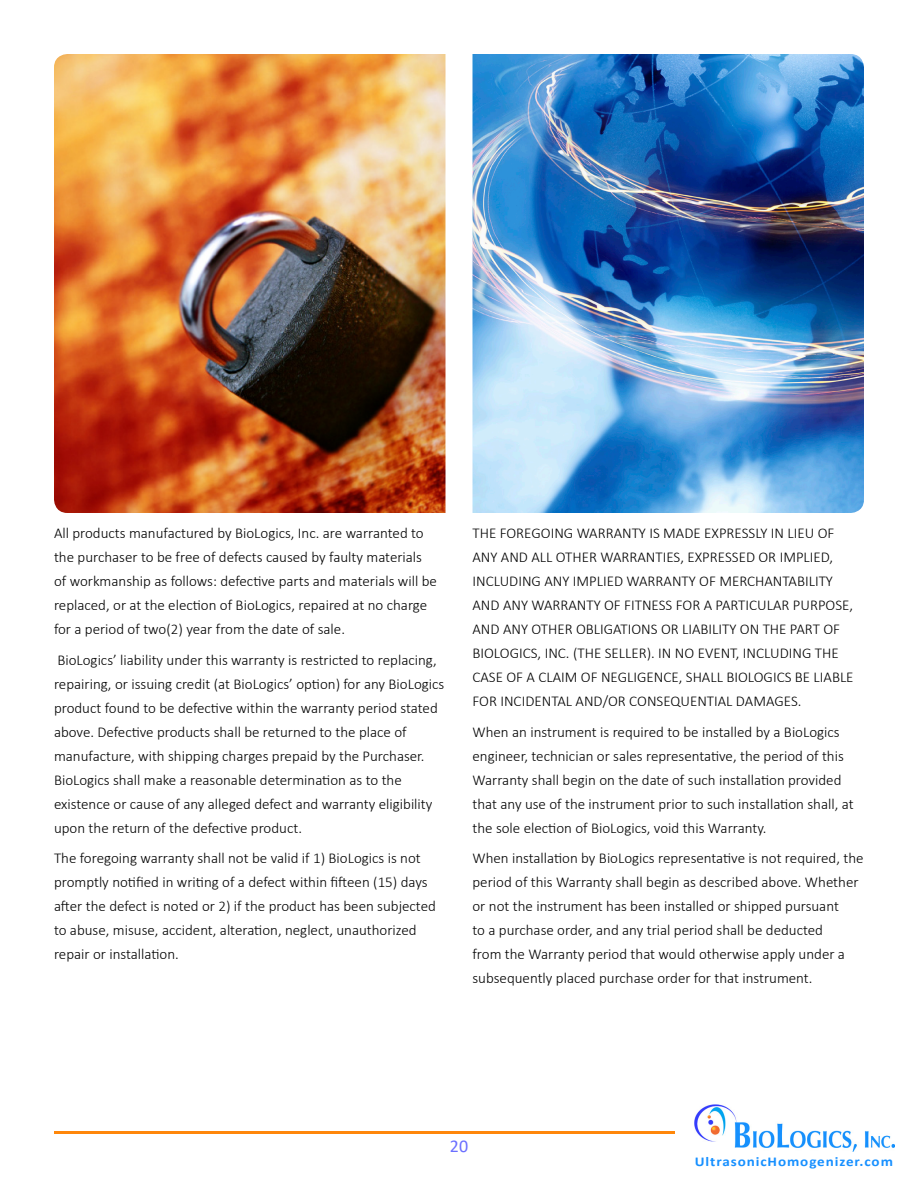
<style>
.page{position:relative;width:918px;height:1188px;background:#fff}
.page>*{position:absolute;margin:0;border:0;box-sizing:border-box;transform-origin:0 0}
.chart_heading{font:18px "Calibri";color:#6b6fff}
.t1{font:300 15px/24px "Calibri";color:#000}
.t2{font:700 13.5px "Calibri";letter-spacing:.06em;color:#1790ff;scale:1.12 1}
</style>
<div class="page">
<img style="left:695px;top:1105px;width:199px;height:47px">
<hr style="left:54px;top:1131px;width:621px;height:3px;background:#ff870a">
<img style="left:54px;top:54px;width:392px;height:459px">
<img style="left:472px;top:54px;width:392px;height:459px">
<p class="t1" style="left:54px;top:521px;width:384px">All products manufactured by BioLogics, Inc. are warranted to the purchaser to be free of defects caused by faulty materials of workmanship as follows: defective parts and materials will be replaced, or at the election of BioLogics, repaired at no charge for a period of two(2) year from the date of sale.</p>
<p class="t1" style="left:54px;top:647px;width:392px">BioLogics’ liability under this warranty is restricted to replacing, repairing, or issuing credit (at BioLogics’ option) for any BioLogics product found to be defective within the warranty period stated above. Defective products shall be returned to the place of manufacture, with shipping charges prepaid by the Purchaser.<br>BioLogics shall make a reasonable determination as to the existence or cause of any alleged defect and warranty eligibility upon the return of the defective product.</p>
<p class="t1" style="left:54px;top:846px;width:383px">The foregoing warranty shall not be valid if 1) BioLogics is not promptly notified in writing of a defect within fifteen (15) days after the defect is noted or 2) if the product has been subjected to abuse, misuse, accident, alteration, neglect, unauthorized repair or installation.</p>
<p class="t1" style="left:472px;top:521px;width:383px">THE FOREGOING WARRANTY IS MADE EXPRESSLY IN LIEU OF ANY AND ALL OTHER WARRANTIES, EXPRESSED OR IMPLIED, INCLUDING ANY IMPLIED WARRANTY OF MERCHANTABILITY AND ANY WARRANTY OF FITNESS FOR A PARTICULAR PURPOSE, AND ANY OTHER OBLIGATIONS OR LIABILITY ON THE PART OF BIOLOGICS, INC. (THE SELLER). IN NO EVENT, INCLUDING THE CASE OF A CLAIM OF NEGLIGENCE, SHALL BIOLOGICS BE LIABLE FOR INCIDENTAL AND/OR CONSEQUENTIAL DAMAGES.</p>
<p class="t1" style="left:472px;top:719px;width:383px">When an instrument is required to be installed by a BioLogics engineer, technician or sales representative, the period of this Warranty shall begin on the date of such installation provided that any use of the instrument prior to such installation shall, at the sole election of BioLogics, void this Warranty.</p>
<p class="t1" style="left:472px;top:846px;width:393px">When installation by BioLogics representative is not required, the period of this Warranty shall begin as described above. Whether or not the instrument has been installed or shipped pursuant<br>to a purchase order, and any trial period shall be deducted<br>from the Warranty period that would otherwise apply under a subsequently placed purchase order for that instrument.</p>
<p class="chart_heading" style="left:450px;top:1134px;width:20px">20</p>
<p class="t2" style="left:695px;top:1152px;width:178px">UltrasonicHomogenizer.com</p>
</div>
